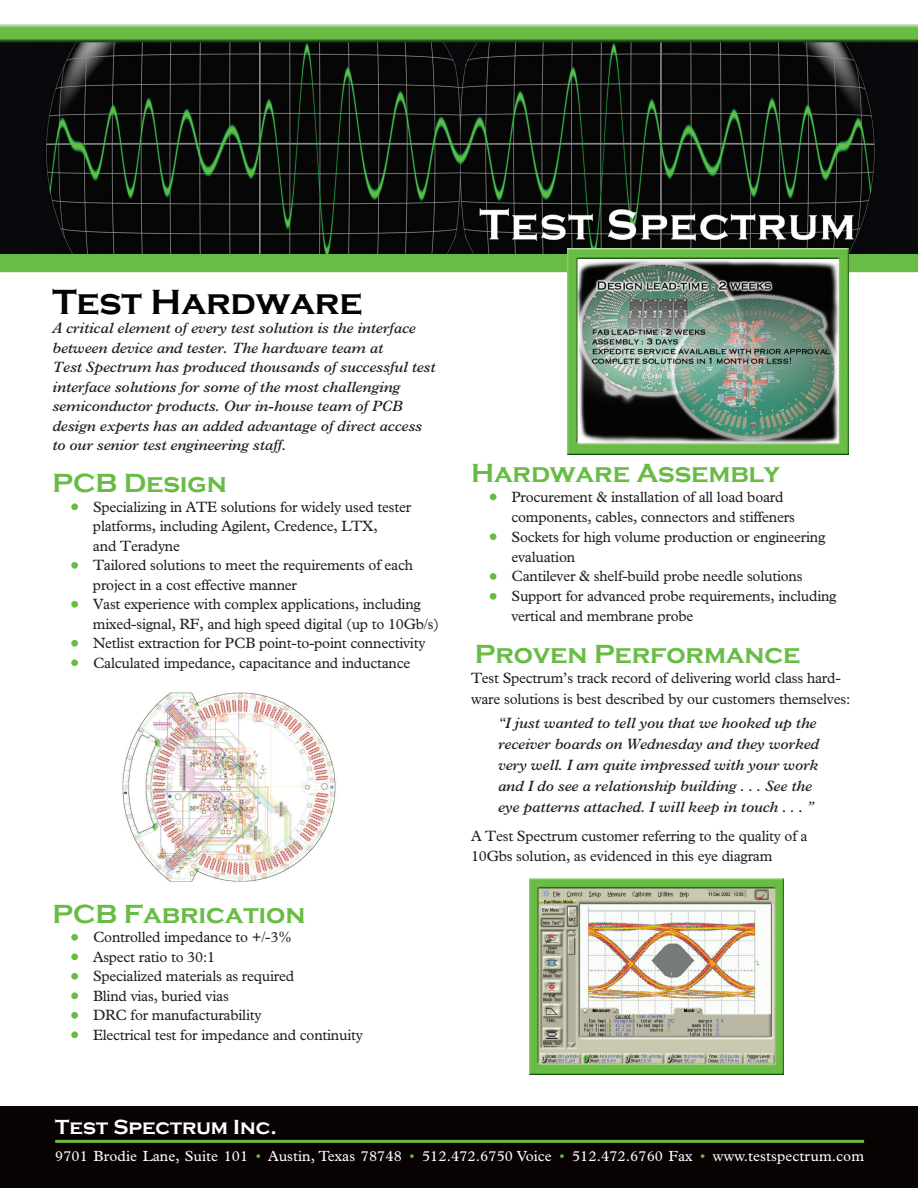
<style>
.page{position:relative;width:918px;height:1188px;background:#fff}
.page>*{position:absolute;margin:0;border:0;box-sizing:border-box;transform-origin:0 0}
.t1{font:700 36px "Copperplate Gothic";letter-spacing:-.005em;color:#080302}
.t2{font:700 27px "Copperplate Gothic";letter-spacing:-.005em;color:#68bc45}
.t3{font:700 21px "Copperplate Gothic";color:#fff}
.t4{font:15px/19.5px "Plantin";letter-spacing:-.015em;color:#231f20}
.t5{font:italic 600 15px/19.5px "Plantin";letter-spacing:-.005em;color:#231f20;scale:.96 1}
.t6{font:14.85px "Plantin";letter-spacing:.005em;color:#fff}
.s1{color:#68bc45}
</style>
<div class="page">
<img style="left:122px;top:692px;width:214px;height:190px">
<img style="left:0;top:24px;width:918px;height:256px">
<div style="left:71px;top:503px;width:7px;height:7px;border:3px solid #68bc45;border-radius:50%"></div>
<div style="left:71px;top:562px;width:7px;height:7px;border:3px solid #68bc45;border-radius:50%"></div>
<div style="left:71px;top:601px;width:7px;height:7px;border:3px solid #68bc45;border-radius:50%"></div>
<div style="left:71px;top:640px;width:7px;height:7px;border:3px solid #68bc45;border-radius:50%"></div>
<div style="left:71px;top:659px;width:7px;height:7px;border:3px solid #68bc45;border-radius:50%"></div>
<div style="left:71px;top:934px;width:7px;height:7px;border:3px solid #68bc45;border-radius:50%"></div>
<div style="left:71px;top:953px;width:7px;height:7px;border:3px solid #68bc45;border-radius:50%"></div>
<div style="left:71px;top:973px;width:7px;height:7px;border:3px solid #68bc45;border-radius:50%"></div>
<div style="left:71px;top:992px;width:7px;height:7px;border:3px solid #68bc45;border-radius:50%"></div>
<div style="left:71px;top:1012px;width:7px;height:7px;border:3px solid #68bc45;border-radius:50%"></div>
<div style="left:71px;top:1031px;width:7px;height:7px;border:3px solid #68bc45;border-radius:50%"></div>
<svg style="left:490px;top:494px;width:6px;height:6px"></svg>
<div style="left:490px;top:533px;width:6px;height:7px;border:3px solid #68bc45;border-radius:50%"></div>
<div style="left:490px;top:573px;width:6px;height:7px;border:3px solid #68bc45;border-radius:50%"></div>
<div style="left:490px;top:593px;width:6px;height:7px;border:3px solid #68bc45;border-radius:50%"></div>
<img style="left:568px;top:249px;width:280px;height:205px">
<div style="left:0;top:1107px;width:918px;height:81px;background:#080302"></div>
<hr style="left:55px;top:1140px;width:809px;height:3px;background:#68bc45">
<img style="left:529px;top:879px;width:255px;height:195px">
<h1 class="t1" style="left:52px;top:282px;width:312px">Test Hardware</h1>
<p class="t5" style="left:52px;top:319px;width:401px">A critical element of every test solution is the interface between device and tester. The hardware team at<br>Test Spectrum has produced thousands of successful test interface solutions for some of the most challenging semiconductor products. Our in-house team of PCB design experts has an added advantage of direct access to our senior test engineering staff.</p>
<h2 class="t2" style="left:52px;top:468px;width:176px">PCB Design</h2>
<p class="t4" style="left:93px;top:497px;width:320px;text-indent:-21px"><span class="s1">•</span> Specializing in ATE solutions for widely used tester platforms, including Agilent, Credence, LTX,<br>and Teradyne</p>
<p class="t4" style="left:93px;top:555px;width:321px;text-indent:-21px"><span class="s1">•</span> Tailored solutions to meet the requirements of each project in a cost effective manner</p>
<p class="t4" style="left:93px;top:594px;width:348px;text-indent:-21px"><span class="s1">•</span> Vast experience with complex applications, including mixed-signal, RF, and high speed digital (up to 10Gb/s)</p>
<p class="t4" style="left:72px;top:633px;width:355px"><span class="s1">•</span> Netlist extraction for PCB point-to-point connectivity</p>
<p class="t4" style="left:72px;top:653px;width:340px"><span class="s1">•</span> Calculated impedance, capacitance and inductance</p>
<h2 class="t2" style="left:52px;top:899px;width:255px">PCB Fabrication</h2>
<p class="t4" style="left:72px;top:927px;width:221px"><span class="s1">•</span> Controlled impedance to +/-3%</p>
<p class="t4" style="left:72px;top:947px;width:145px"><span class="s1">•</span> Aspect ratio to 30:1</p>
<p class="t4" style="left:72px;top:966px;width:224px"><span class="s1">•</span> Specialized materials as required</p>
<p class="t4" style="left:72px;top:986px;width:158px"><span class="s1">•</span> Blind vias, buried vias</p>
<p class="t4" style="left:72px;top:1005px;width:191px"><span class="s1">•</span> DRC for manufacturability</p>
<p class="t4" style="left:72px;top:1025px;width:292px"><span class="s1">•</span> Electrical test for impedance and continuity</p>
<h2 class="t2" style="left:471px;top:458px;width:311px">Hardware Assembly</h2>
<p class="t4" style="left:512px;top:487px;width:285px;text-indent:-21px"><span class="s1">•</span> Procurement &amp; installation of all load board components, cables, connectors and stiffeners</p>
<p class="t4" style="left:512px;top:527px;width:315px;text-indent:-21px"><span class="s1">•</span> Sockets for high volume production or engineering evaluation</p>
<p class="t4" style="left:490px;top:566px;width:314px"><span class="s1">•</span> Cantilever &amp; shelf-build probe needle solutions</p>
<p class="t4" style="left:512px;top:586px;width:327px;text-indent:-21px"><span class="s1">•</span> Support for advanced probe requirements, including vertical and membrane probe</p>
<h2 class="t2" style="left:475px;top:639px;width:327px">Proven Performance</h2>
<p class="t4" style="left:471px;top:667px;width:381px;line-height:21px">Test Spectrum’s track record of delivering world class hard&shy;ware solutions is best described by our customers themselves:</p>
<p class="t5" style="left:498px;top:712px;width:336px;line-height:21px">“I just wanted to tell you that we hooked up the receiver boards on Wednesday and they worked very well. I am quite impressed with your work and I do see a relationship building . . . See the eye patterns attached. I will keep in touch . . . ”</p>
<p class="t4" style="left:471px;top:826px;width:338px">A Test Spectrum customer referring to the quality of a<br>10Gbs solution, as evidenced in this eye diagram</p>
<h3 class="t3" style="left:55px;top:1115px;width:223px">Test Spectrum Inc.</h3>
<p class="t6" style="left:55px;top:1147px;width:810px">9701 Brodie Lane, Suite 101 <span class="s1">•</span> Austin, Texas 78748 <span class="s1">•</span> 512.472.6750 Voice <span class="s1">•</span> 512.472.6760 Fax <span class="s1">•</span> www.testspectrum.com</p>
</div>
